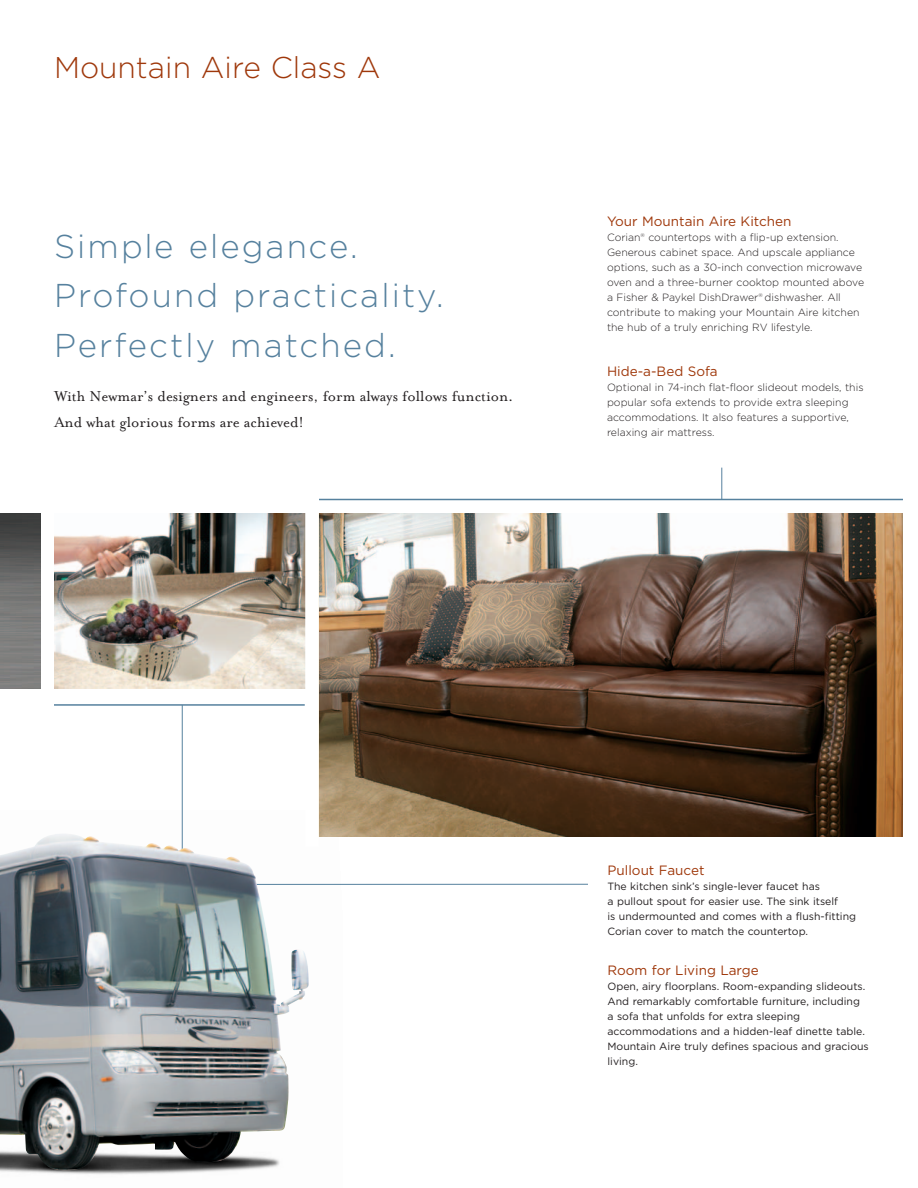
<style>
.page{position:relative;width:918px;height:1188px;background:#fff}
.page>*{position:absolute;margin:0;border:0;box-sizing:border-box;transform-origin:0 0}
.t1{font:300 33px/49.9px "Gotham";letter-spacing:.065em;color:#56819e}
.t2{font:300 30px "Gotham";color:#9f380b}
.t3{font:16.5px/25.5px "Mrs Eaves Roman";color:#231f20}
.t4{font:13.5px "Gotham";color:#9f380b}
.t5{font:300 10.5px/15px "Gotham";color:#231f20}
.t6{font:10.5px/15px "Gotham";color:#231f20}
</style>
<div class="page">
<img style="left:0;top:467px;width:903px;height:708px">
<h2 class="t2" style="left:54px;top:56px;width:328px">Mountain Aire Class A</h2>
<h1 class="t1" style="left:54px;top:223px;width:391px">Simple elegance.<br>Profound practicality.<br>Perfectly matched.</h1>
<h3 class="t3" style="left:54px;top:383px;width:461px">With Newmar’s designers and engineers, form always follows function.<br>And what glorious forms are achieved!</h3>
<p class="t4" style="left:607px;top:216px;width:186px">Your Mountain Aire Kitchen</p>
<p class="t5" style="left:607px;top:230px;width:259px">Corian<sup>®</sup> countertops with a flip-up extension.<br>Generous cabinet space. And upscale appliance options, such as a 30-inch convection microwave oven and a three-burner cooktop mounted above a Fisher &amp; Paykel DishDrawer<sup>®</sup> dishwasher. All contribute to making your Mountain Aire kitchen the hub of a truly enriching RV lifestyle.</p>
<p class="t4" style="left:607px;top:366px;width:112px">Hide-a-Bed Sofa</p>
<p class="t5" style="left:607px;top:380px;width:258px">Optional in 74-inch flat-floor slideout models, this popular sofa extends to provide extra sleeping accommodations. It also features a supportive, relaxing air mattress.</p>
<p class="t4" style="left:608px;top:865px;width:99px">Pullout Faucet</p>
<p class="t6" style="left:608px;top:879px;width:250px">The kitchen sink’s single-lever faucet has<br>a pullout spout for easier use. The sink itself<br>is undermounted and comes with a flush-fitting Corian cover to match the countertop.</p>
<p class="t4" style="left:608px;top:965px;width:153px">Room for Living Large</p>
<p class="t6" style="left:608px;top:980px;width:263px">Open, airy floorplans. Room-expanding slideouts.<br>And remarkably comfortable furniture, including<br>a sofa that unfolds for extra sleeping accommodations and a hidden-leaf dinette table.<br>Mountain Aire truly defines spacious and gracious living.</p>
</div>
